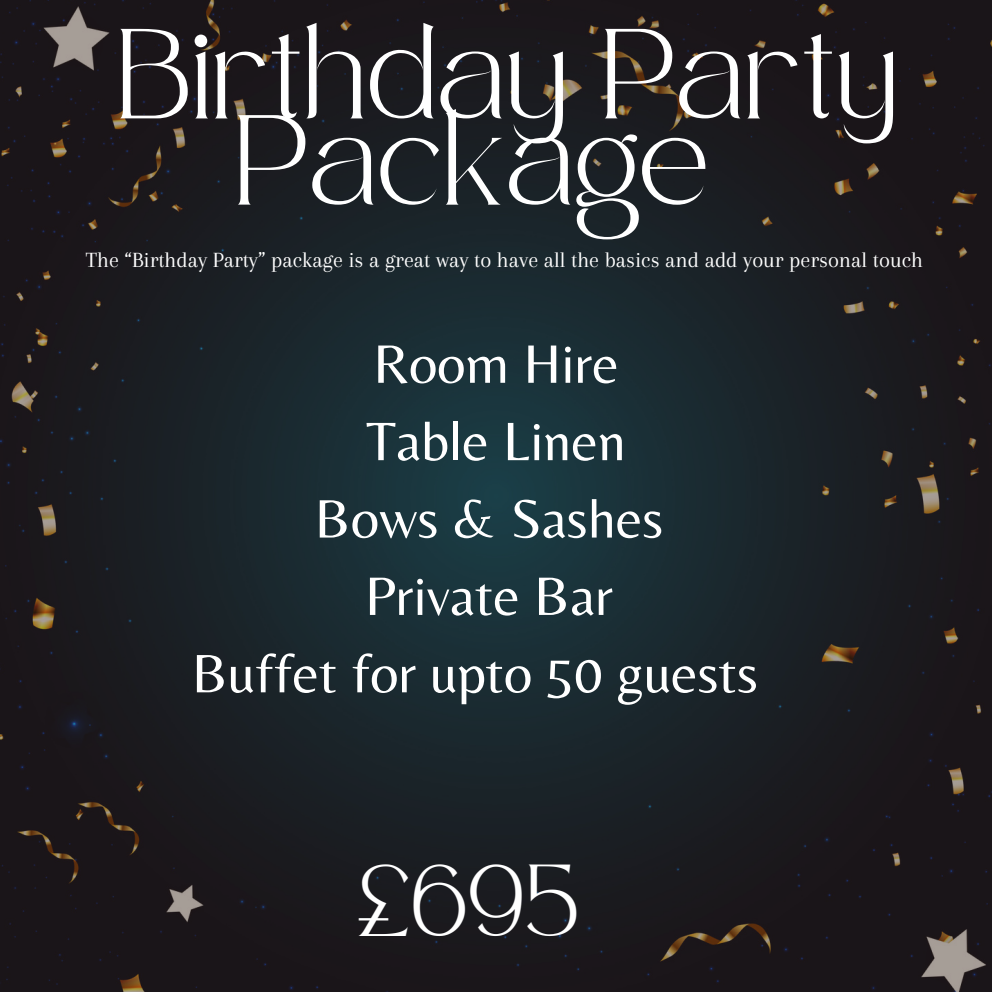
<style>
.page{position:relative;width:992px;height:992px;background:#fff}
.page>*{position:absolute;margin:0;border:0;box-sizing:border-box;transform-origin:0 0}
.t1{font:62.5px/86.2px "Safira March";letter-spacing:.04em;color:#fff}
.t2{font:56.25px "Belleza";color:#fff}
.t3{font:50px "Safira March";color:#fff}
.t4{font:22.5px "Arapey";color:#fff}
</style>
<div class="page">
<img style="left:0;top:0;width:992px;height:992px">
<p class="t1" style="left:236px;top:54px;width:661px;text-indent:-118px">Birthday Party<br>Package</p>
<p class="t4" style="left:86px;top:248px;width:838px">The “Birthday Party” package is a great way to have all the basics and add your personal touch</p>
<p class="t2" style="left:373px;top:331px;width:247px">Room Hire</p>
<p class="t2" style="left:366px;top:408px;width:262px">Table Linen</p>
<p class="t2" style="left:315px;top:485px;width:350px">Bows &amp; Sashes</p>
<p class="t2" style="left:365px;top:563px;width:250px">Private Bar</p>
<p class="t2" style="left:192px;top:640px;width:568px">Buffet for upto 50 guests</p>
<p class="t3" style="left:357px;top:890px;width:223px">£695</p>
</div>
